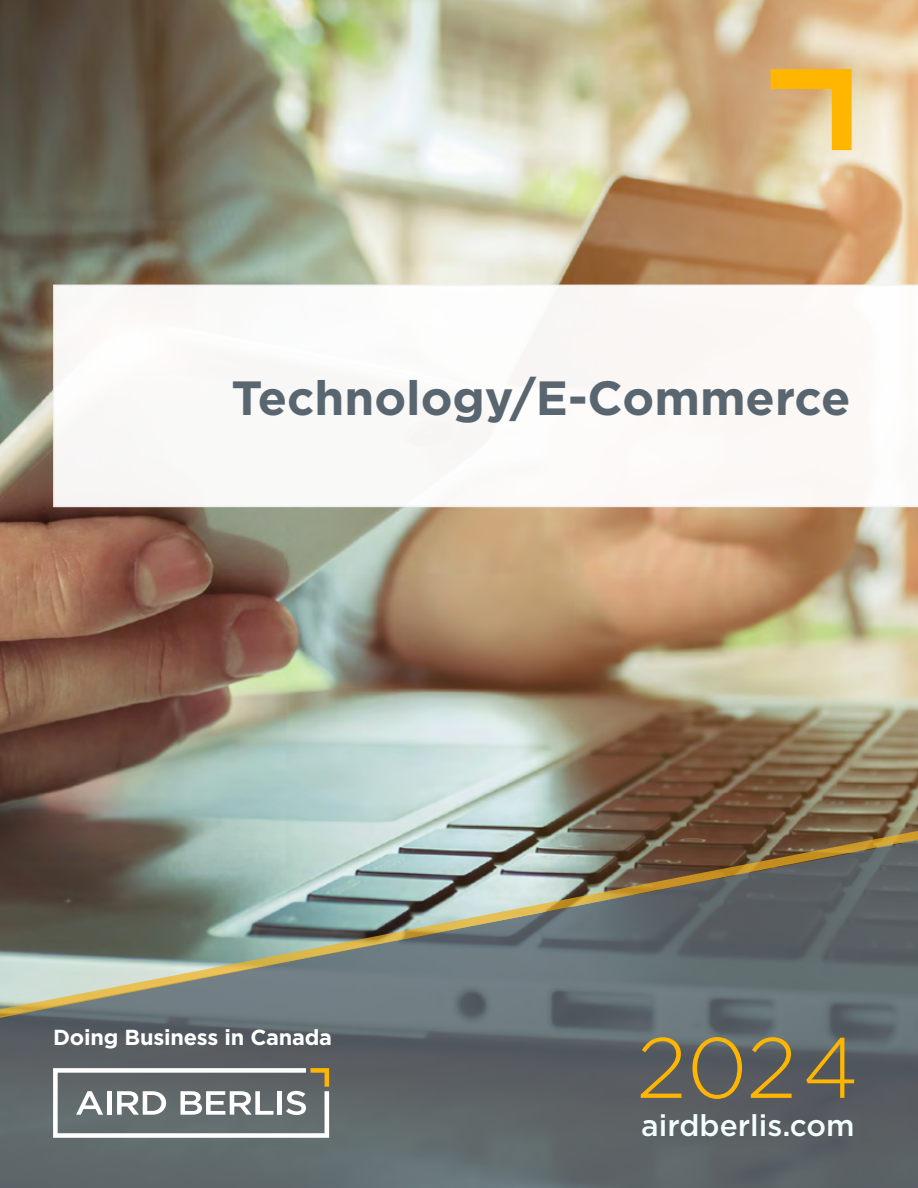
<style>
.page{position:relative;width:918px;height:1188px;background:#fff}
.page>*{position:absolute;margin:0;border:0;box-sizing:border-box;transform-origin:0 0}
.t1{font:300 85.35px "Gotham";color:#ffb600}
.t2{font:700 48px "Gotham";color:#596670}
.t3{font:500 30px "Gotham";color:#f3ffff}
.t4{font:700 21.75px "Gotham";letter-spacing:-.01em;color:#fff}
</style>
<div class="page">
<img style="left:0;top:0;width:918px;height:823px">
<svg style="left:771px;top:69px;width:81px;height:81px;background:#eaba53"></svg>
<svg style="left:0;top:1024px;width:918px;height:164px;background:#5c6367"></svg>
<svg style="left:0;top:823px;width:918px;height:201px;background:#787f79"></svg>
<svg style="left:53px;top:1068px;width:276px;height:70px"></svg>
<svg style="left:52px;top:284px;width:866px;height:224px"></svg>
<h2 class="t2" style="left:232px;top:366px;width:620px">Technology/E-Commerce</h2>
<p class="t4" style="left:53px;top:1023px;width:281px">Doing Business in Canada</p>
<h1 class="t1" style="left:637px;top:1014px;width:224px">2024</h1>
<h3 class="t3" style="left:641px;top:1106px;width:215px">airdberlis.com</h3>
</div>
